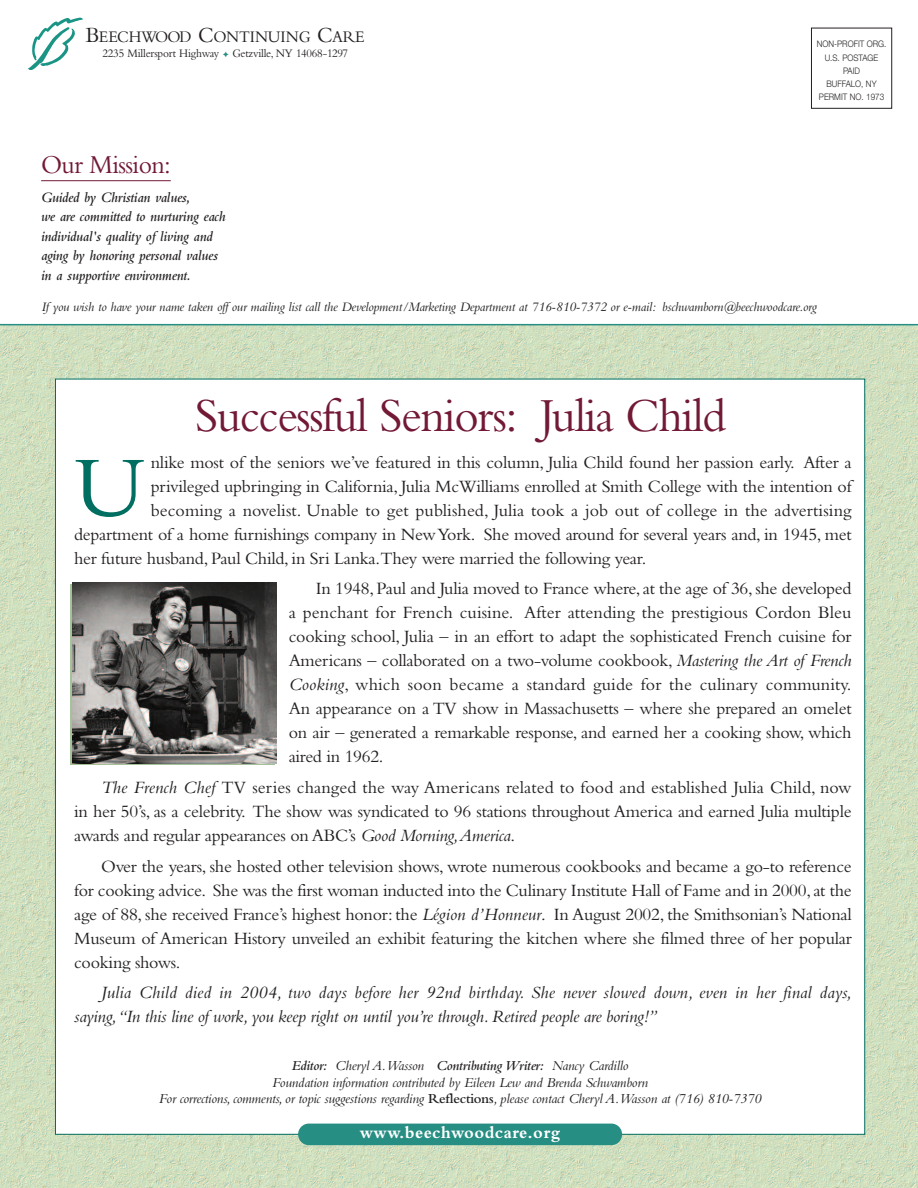
<style>
.page{position:relative;width:918px;height:1188px;background:#fff}
.page>*{position:absolute;margin:0;border:0;box-sizing:border-box;transform-origin:0 0}
.t1{font:89.25px "Bembo";color:#006e60}
.t2{font:49.5px "Bembo";letter-spacing:-.03em;color:#721935;scale:.95 1}
.t3{font:27px "Bembo";letter-spacing:-.025em;color:#721935;scale:.95 1}
.t4{font:18px/24px "Bembo";letter-spacing:-.015em;color:#231f20;text-align:justify}
.t5{font:italic 18px/24px "Bembo";letter-spacing:.005em;color:#231f20}
.t6{font:18px "Bembo";letter-spacing:.005em;color:#231f20}
.t7{font:700 18px "Bembo";letter-spacing:.025em;color:#fff;scale:.95 1}
.t8{font:16.8px "Bembo";letter-spacing:-.02em;color:#231f20;scale:.95 1}
.t9{font:italic 600 15px/19.5px "Bembo";letter-spacing:-.015em;color:#231f20;scale:.95 1}
.t10{font:italic 14.25px/16.6px "Bembo";letter-spacing:-.015em;color:#231f20;text-align:center}
.t11{font:italic 13.5px "Bembo";letter-spacing:-.015em;color:#231f20}
.t12{font:12px "Bembo";letter-spacing:-.015em;color:#231f20;scale:.95 1}
.t13{font:300 9px/13px "Helvetica Neue";color:#231f20;text-align:center;scale:.9 1}
.s1{font-size:22.5px}
.s2{font-style:italic}
.s3{font-weight:600}
.s4{font-weight:600;font-style:normal}
</style>
<div class="page">
<svg style="left:28px;top:18px;width:55px;height:52px"></svg>
<div style="left:811px;top:28px;width:81px;height:81px;border:1px solid #231f20"></div>
<hr style="left:41px;top:180px;width:130px;height:1px;background:#721935">
<img style="left:0;top:325px;width:918px;height:863px">
<div style="left:56px;top:379px;width:808px;height:755px;background:#fff"></div>
<hr style="left:0;top:324px;width:918px;height:1px;background:#278e83">
<div style="left:298px;top:1124px;width:324px;height:21px;background:#278e83;border-radius:11px"></div>
<img style="left:72px;top:583px;width:205px;height:180px">
<p class="t8" style="left:86px;top:31px;width:295px"><span class="s1">B</span>EECHWOOD <span class="s1">C</span>ONTINUING <span class="s1">C</span>ARE</p>
<p class="t12" style="left:102px;top:49px;width:260px">2235 Millersport Highway Getzville, NY 14068-1297</p>
<p class="t13" style="left:817px;top:38px;width:79px">NON-PROFIT ORG.<br>U.S. POSTAGE<br>PAID<br>BUFFALO, NY<br>PERMIT NO. 1973</p>
<h3 class="t3" style="left:41px;top:155px;width:138px">Our Mission:</h3>
<p class="t9" style="left:41px;top:189px;width:196px">Guided by Christian values,<br>we are committed to nurturing each individual's quality of living and aging by honoring personal values in a supportive environment.</p>
<p class="t11" style="left:42px;top:302px;width:777px">If you wish to have your name taken off our mailing list call the Development/Marketing Department at 716-810-7372 or e-mail: bschwamborn@beechwoodcare.org</p>
<h2 class="t2" style="left:195px;top:398px;width:560px">Successful Seniors: Julia Child</h2>
<h1 class="t1" style="left:74px;top:457px;width:72px">U</h1>
<p class="t4" style="left:151px;top:452px;width:702px">nlike most of the seniors we’ve featured in this column, Julia Child found her passion early. After a</p>
<p class="t4" style="left:151px;top:476px;width:702px">privileged upbringing in California, Julia McWilliams enrolled at Smith College with the intention of</p>
<p class="t6" style="left:151px;top:504px;width:702px">becoming a novelist. Unable to get published, Julia took a job out of college in the advertising</p>
<p class="t4" style="left:74px;top:524px;width:779px">department of a home furnishings company in NewYork. She moved around for several years and, in 1945, met</p>
<p class="t4" style="left:74px;top:548px;width:574px">her future husband, Paul Child, in Sri Lanka.They were married the following year.</p>
<p class="t4" style="left:289px;top:578px;width:564px;text-indent:27px">In 1948,Paul and Julia moved to France where,at the age of 36,she developed a penchant for French cuisine. After attending the prestigious Cordon Bleu cooking school, Julia – in an effort to adapt the sophisticated French cuisine for Americans – collaborated on a two-volume cookbook, <span class="s2">Mastering the Art of French Cooking</span>, which soon became a standard guide for the culinary community.<br>An appearance on a TV show in Massachusetts – where she prepared an omelet on air – generated a remarkable response, and earned her a cooking show, which aired in 1962.</p>
<p class="t4" style="left:74px;top:777px;width:779px;text-indent:27px"><span class="s2">The French Chef</span> TV series changed the way Americans related to food and established Julia Child, now in her 50’s, as a celebrity. The show was syndicated to 96 stations throughout America and earned Julia multiple awards and regular appearances on ABC’s <span class="s2">Good Morning,America</span>.</p>
<p class="t4" style="left:74px;top:856px;width:779px;text-indent:27px">Over the years, she hosted other television shows, wrote numerous cookbooks and became a go-to reference for cooking advice. She was the first woman inducted into the Culinary Institute Hall of Fame and in 2000,at the age of 88, she received France’s highest honor: the <span class="s2">Légion d’Honneur</span>. In August 2002, the Smithsonian’s National Museum of American History unveiled an exhibit featuring the kitchen where she filmed three of her popular cooking shows.</p>
<p class="t5" style="left:74px;top:982px;width:779px;text-indent:27px">Julia Child died in 2004, two days before her 92nd birthday. She never slowed down, even in her final days, saying,“In this line of work, you keep right on until you’re through. Retired people are boring!”</p>
<p class="t10" style="left:159px;top:1059px;width:604px"><span class="s3">Editor:</span> Cheryl A.Wasson <span class="s3">Contributing Writer:</span> Nancy Cardillo<br>Foundation information contributed by Eileen Lew and Brenda Schwamborn<br>For corrections, comments, or topic suggestions regarding <span class="s4">Reflections</span>, please contact Cheryl A.Wasson at (716) 810-7370</p>
<p class="t7" style="left:360px;top:1126px;width:213px">www.beechwoodcare.org</p>
</div>
